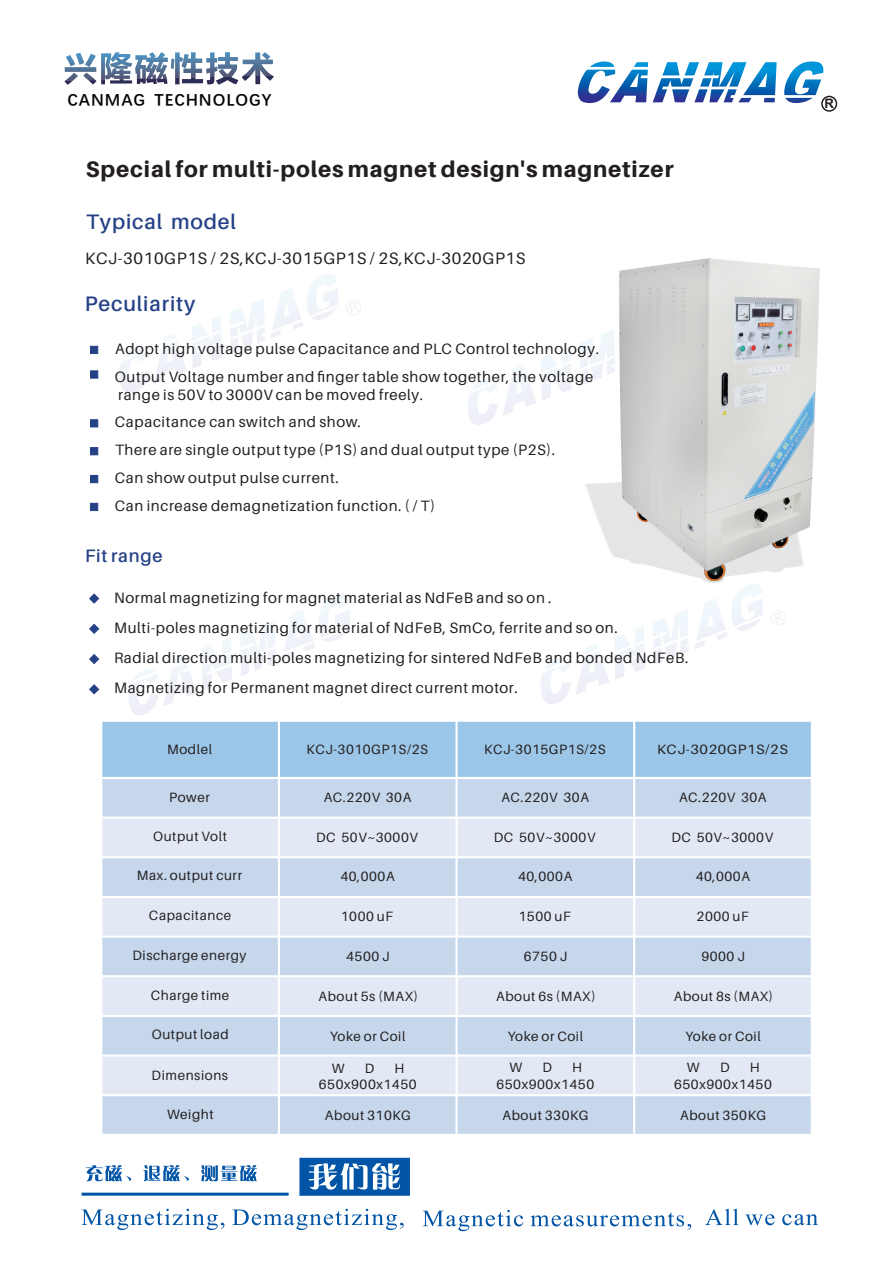
<style>
.page{position:relative;width:893px;height:1263px;background:#fff}
.page>*{position:absolute;margin:0;border:0;box-sizing:border-box;transform-origin:0 0}
.t1{font:800 22.5px "Aileron";letter-spacing:.035em;color:#231f20}
.t2{font:600 21px "Aileron";letter-spacing:.04em;color:#254186}
.t3{font:600 18px "Aileron";letter-spacing:.04em;color:#254186}
.t4{font:700 16.8px "Deng Xian";letter-spacing:.055em;color:#030303}
.t5{font:16.5px "Aileron";letter-spacing:.045em;color:#231f20}
.t6{font:15px/27.9px "Aileron";letter-spacing:.045em;color:#231f20}
.t7{font:13.5px/17px "Aileron";letter-spacing:.045em;color:#231f20}
.t8{font:13.5px "Aileron";letter-spacing:.045em;color:#231f20;scale:1.08 1}
.t9{font:700 13.2px "Arial";color:#231f20}
</style>
<div class="page">
<svg style="left:577px;top:62px;width:249px;height:44px"></svg>
<div style="left:821px;top:96px;width:16px;height:16px;border:1px solid #231f20;border-radius:50%"></div>
<svg style="left:64px;top:52px;width:210px;height:33px"></svg>
<svg style="left:86px;top:1165px;width:171px;height:16px"></svg>
<svg style="left:299px;top:1158px;width:111px;height:38px"></svg>
<svg style="left:82px;top:1209px;width:322px;height:21px"></svg>
<svg style="left:423px;top:1210px;width:268px;height:21px"></svg>
<svg style="left:705px;top:1209px;width:113px;height:16px"></svg>
<hr style="left:82px;top:1192px;width:207px;height:3px;background:#0154a6">
<img style="left:346px;top:300px;width:15px;height:15px">
<svg style="left:348px;top:303px;width:11px;height:10px"></svg>
<img style="left:358px;top:622px;width:15px;height:15px">
<svg style="left:361px;top:624px;width:11px;height:11px"></svg>
<img style="left:771px;top:610px;width:15px;height:15px">
<svg style="left:773px;top:613px;width:11px;height:10px"></svg>
<svg style="left:90px;top:345px;width:9px;height:9px"></svg>
<svg style="left:89px;top:684px;width:11px;height:11px"></svg>
<img style="left:585px;top:483px;width:26px;height:70px">
<img style="left:611px;top:258px;width:209px;height:326px">
<div style="left:101px;top:721px;width:178px;height:57px;background:#9cc6e7"></div>
<div style="left:279px;top:721px;width:178px;height:57px;background:#9cc6e7"></div>
<div style="left:457px;top:721px;width:177px;height:57px;background:#9cc6e7"></div>
<div style="left:634px;top:721px;width:178px;height:57px;background:#9cc6e7"></div>
<div style="left:101px;top:778px;width:178px;height:40px;background:#c6d6eb"></div>
<div style="left:279px;top:778px;width:178px;height:40px;background:#c6d6eb"></div>
<div style="left:457px;top:778px;width:177px;height:40px;background:#c6d6eb"></div>
<div style="left:634px;top:778px;width:178px;height:40px;background:#c6d6eb"></div>
<div style="left:101px;top:818px;width:178px;height:39px;background:#e2e9f4"></div>
<div style="left:279px;top:818px;width:178px;height:39px;background:#e2e9f4"></div>
<div style="left:457px;top:818px;width:177px;height:39px;background:#e2e9f4"></div>
<div style="left:634px;top:818px;width:178px;height:39px;background:#e2e9f4"></div>
<div style="left:101px;top:857px;width:178px;height:40px;background:#c6d6eb"></div>
<div style="left:279px;top:857px;width:178px;height:40px;background:#c6d6eb"></div>
<div style="left:457px;top:857px;width:177px;height:40px;background:#c6d6eb"></div>
<div style="left:634px;top:857px;width:178px;height:40px;background:#c6d6eb"></div>
<div style="left:101px;top:897px;width:178px;height:39px;background:#e2e9f4"></div>
<div style="left:279px;top:897px;width:178px;height:39px;background:#e2e9f4"></div>
<div style="left:457px;top:897px;width:177px;height:39px;background:#e2e9f4"></div>
<div style="left:634px;top:897px;width:178px;height:39px;background:#e2e9f4"></div>
<div style="left:101px;top:936px;width:178px;height:40px;background:#c6d6eb"></div>
<div style="left:279px;top:936px;width:178px;height:40px;background:#c6d6eb"></div>
<div style="left:457px;top:936px;width:177px;height:40px;background:#c6d6eb"></div>
<div style="left:634px;top:936px;width:178px;height:40px;background:#c6d6eb"></div>
<div style="left:101px;top:976px;width:178px;height:40px;background:#e2e9f4"></div>
<div style="left:279px;top:976px;width:178px;height:40px;background:#e2e9f4"></div>
<div style="left:457px;top:976px;width:177px;height:40px;background:#e2e9f4"></div>
<div style="left:634px;top:976px;width:178px;height:40px;background:#e2e9f4"></div>
<div style="left:101px;top:1016px;width:178px;height:39px;background:#c6d6eb"></div>
<div style="left:279px;top:1016px;width:178px;height:39px;background:#c6d6eb"></div>
<div style="left:457px;top:1016px;width:177px;height:39px;background:#c6d6eb"></div>
<div style="left:634px;top:1016px;width:178px;height:39px;background:#c6d6eb"></div>
<div style="left:101px;top:1055px;width:178px;height:40px;background:#e2e9f4"></div>
<div style="left:279px;top:1055px;width:178px;height:40px;background:#e2e9f4"></div>
<div style="left:457px;top:1055px;width:177px;height:40px;background:#e2e9f4"></div>
<div style="left:634px;top:1055px;width:178px;height:40px;background:#e2e9f4"></div>
<div style="left:101px;top:1095px;width:178px;height:40px;background:#c6d6eb"></div>
<div style="left:279px;top:1095px;width:178px;height:40px;background:#c6d6eb"></div>
<div style="left:457px;top:1095px;width:177px;height:40px;background:#c6d6eb"></div>
<div style="left:634px;top:1095px;width:178px;height:40px;background:#c6d6eb"></div>
<hr style="left:100px;top:720px;width:2px;height:416px;background:#fff">
<hr style="left:278px;top:720px;width:2px;height:416px;background:#fff">
<hr style="left:455px;top:720px;width:3px;height:416px;background:#fff">
<hr style="left:633px;top:720px;width:2px;height:416px;background:#fff">
<hr style="left:811px;top:720px;width:2px;height:416px;background:#fff">
<hr style="left:100px;top:1134px;width:713px;height:2px;background:#fff">
<hr style="left:100px;top:1094px;width:713px;height:2px;background:#fff">
<hr style="left:100px;top:1054px;width:713px;height:3px;background:#fff">
<hr style="left:100px;top:1015px;width:713px;height:2px;background:#fff">
<hr style="left:100px;top:975px;width:713px;height:2px;background:#fff">
<hr style="left:100px;top:935px;width:713px;height:3px;background:#fff">
<hr style="left:100px;top:896px;width:713px;height:2px;background:#fff">
<hr style="left:100px;top:856px;width:713px;height:2px;background:#fff">
<hr style="left:100px;top:816px;width:713px;height:3px;background:#fff">
<hr style="left:100px;top:777px;width:713px;height:2px;background:#fff">
<hr style="left:100px;top:720px;width:713px;height:2px;background:#fff">
<svg style="left:90px;top:370px;width:9px;height:9px"></svg>
<svg style="left:90px;top:419px;width:9px;height:9px"></svg>
<svg style="left:90px;top:447px;width:9px;height:9px"></svg>
<svg style="left:90px;top:475px;width:9px;height:8px"></svg>
<svg style="left:90px;top:502px;width:9px;height:9px"></svg>
<svg style="left:89px;top:654px;width:11px;height:11px"></svg>
<svg style="left:89px;top:623px;width:11px;height:11px"></svg>
<svg style="left:89px;top:593px;width:11px;height:11px"></svg>
<p class="t4" style="left:68px;top:91px;width:205px">CANMAG TECHNOLOGY</p>
<p class="t9" style="left:825px;top:99px;width:11px">R</p>
<h1 class="t1" style="left:86px;top:160px;width:589px">Special for multi-poles magnet design's magnetizer</h1>
<h2 class="t2" style="left:86px;top:213px;width:151px">Typical model</h2>
<p class="t5" style="left:85px;top:251px;width:442px">KCJ-3010GP1S / 2S,KCJ-3015GP1S / 2S,KCJ-3020GP1S</p>
<h2 class="t2" style="left:85px;top:295px;width:112px">Peculiarity</h2>
<p class="t6" style="left:115px;top:336px;width:486px">Adopt high voltage pulse Capacitance and PLC Control technology.<br>Output Voltage number and finger table show together, the voltage</p>
<p class="t6" style="left:115px;top:382px;width:442px">range is 50V to 3000V can be moved freely.<br>Capacitance can switch and show.<br>There are single output type (P1S) and dual output type (P2S).<br>Can show output pulse current.<br>Can increase demagnetization function. ( / T)</p>
<p class="t3" style="left:85px;top:548px;width:79px">Fit range</p>
<p class="t6" style="left:114px;top:583px;width:576px;line-height:30.3px">Normal magnetizing for magnet material as NdFeB and so on .<br>Multi-poles magnetizing for material of NdFeB, SmCo, ferrite and so on.<br>Radial direction multi-poles magnetizing for sintered NdFeB and bonded NdFeB.<br>Magnetizing for Permanent magnet direct current motor.</p>
<p class="t7" style="left:167px;top:742px;width:46px">Modlel</p>
<p class="t7" style="left:169px;top:790px;width:42px">Power</p>
<p class="t7" style="left:153px;top:829px;width:75px">Output Volt</p>
<p class="t7" style="left:137px;top:868px;width:107px">Max. output curr</p>
<p class="t7" style="left:149px;top:908px;width:84px">Capacitance</p>
<p class="t7" style="left:132px;top:948px;width:116px">Discharge energy</p>
<p class="t7" style="left:151px;top:987px;width:80px">Charge time</p>
<p class="t7" style="left:152px;top:1027px;width:78px">Output load</p>
<p class="t7" style="left:152px;top:1068px;width:78px">Dimensions</p>
<p class="t7" style="left:167px;top:1106px;width:48px">Weight</p>
<p class="t7" style="left:307px;top:742px;width:123px">KCJ-3010GP1S/2S</p>
<p class="t7" style="left:484px;top:742px;width:123px">KCJ-3015GP1S/2S</p>
<p class="t8" style="left:657px;top:744px;width:123px">KCJ-3020GP1S/2S</p>
<p class="t7" style="left:324px;top:790px;width:89px">AC.220V 30A</p>
<p class="t7" style="left:501px;top:790px;width:89px">AC.220V 30A</p>
<p class="t7" style="left:679px;top:790px;width:89px">AC.220V 30A</p>
<p class="t7" style="left:316px;top:830px;width:103px">DC 50V~3000V</p>
<p class="t7" style="left:494px;top:830px;width:103px">DC 50V~3000V</p>
<p class="t7" style="left:671px;top:830px;width:103px">DC 50V~3000V</p>
<p class="t7" style="left:340px;top:869px;width:56px">40,000A</p>
<p class="t7" style="left:518px;top:869px;width:56px">40,000A</p>
<p class="t7" style="left:696px;top:869px;width:56px">40,000A</p>
<p class="t7" style="left:341px;top:909px;width:54px">1000 uF</p>
<p class="t7" style="left:518px;top:909px;width:54px">1500 uF</p>
<p class="t7" style="left:697px;top:909px;width:54px">2000 uF</p>
<p class="t7" style="left:346px;top:949px;width:45px">4500 J</p>
<p class="t7" style="left:524px;top:949px;width:45px">6750 J</p>
<p class="t7" style="left:701px;top:949px;width:45px">9000 J</p>
<p class="t7" style="left:319px;top:989px;width:101px">About 5s (MAX)</p>
<p class="t7" style="left:496px;top:989px;width:101px">About 6s (MAX)</p>
<p class="t7" style="left:674px;top:989px;width:101px">About 8s (MAX)</p>
<p class="t7" style="left:330px;top:1028px;width:77px">Yoke or Coil</p>
<p class="t7" style="left:508px;top:1028px;width:77px">Yoke or Coil</p>
<p class="t7" style="left:685px;top:1028px;width:77px">Yoke or Coil</p>
<p class="t7" style="left:319px;top:1060px;width:99px;text-indent:76px">H<br>650x900x1450</p>
<p class="t7" style="left:509px;top:1060px;width:14px">W</p>
<p class="t7" style="left:542px;top:1060px;width:11px">D</p>
<p class="t7" style="left:496px;top:1060px;width:99px;text-indent:76px">H<br>650x900x1450</p>
<p class="t7" style="left:687px;top:1060px;width:14px">W</p>
<p class="t7" style="left:720px;top:1060px;width:11px">D</p>
<p class="t7" style="left:674px;top:1060px;width:99px;text-indent:76px">H<br>650x900x1450</p>
<p class="t7" style="left:332px;top:1060px;width:14px">W</p>
<p class="t7" style="left:365px;top:1060px;width:11px">D</p>
<p class="t7" style="left:325px;top:1108px;width:87px">About 310KG</p>
<p class="t7" style="left:503px;top:1108px;width:87px">About 330KG</p>
<p class="t7" style="left:680px;top:1108px;width:87px">About 350KG</p>
</div>
